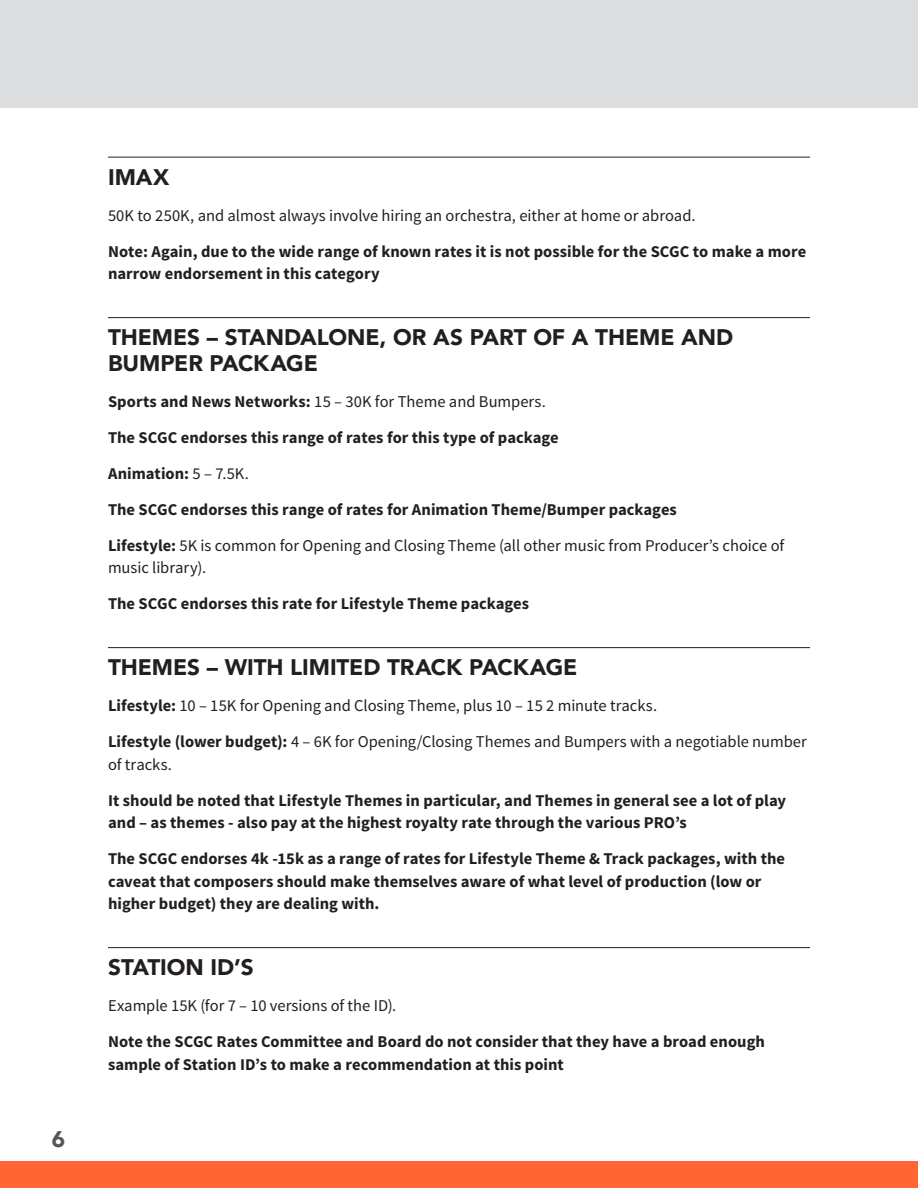
<style>
.page{position:relative;width:918px;height:1188px;background:#fff}
.page>*{position:absolute;margin:0;border:0;box-sizing:border-box;transform-origin:0 0}
.t1{font:900 22.5px/25.5px "Avenir";letter-spacing:-.005em;color:#231f20}
.t2{font:900 22.5px "Avenir";color:#555}
.Normal-endorse_copy{font:700 16.5px/22.5px "Source Sans Pro";color:#231f20}
.t3{font:16.5px/22.5px "Source Sans Pro";color:#231f20}
.s1{font-weight:700}
.s2{font-weight:400}
</style>
<div class="page">
<div style="left:0;top:1161px;width:918px;height:27px;background:#f63"></div>
<div style="left:0;top:0;width:918px;height:108px;background:#dcdddf"></div>
<hr style="left:108px;top:157px;width:702px;height:1px;background:#231f20">
<hr style="left:108px;top:317px;width:702px;height:1px;background:#231f20">
<hr style="left:108px;top:647px;width:702px;height:1px;background:#231f20">
<hr style="left:108px;top:947px;width:702px;height:1px;background:#231f20">
<h1 class="t2" style="left:52px;top:1120px;width:15px">6</h1>
<p class="t1" style="left:108px;top:163px;width:63px">IMAX</p>
<p class="t3" style="left:108px;top:204px;width:589px">50K to 250K, and almost always involve hiring an orchestra, either at home or abroad.</p>
<p class="Normal-endorse_copy" style="left:108px;top:240px;width:700px">Note: Again, due to the wide range of known rates it is not possible for the SCGC to make a more narrow endorsement in this category</p>
<p class="t1" style="left:108px;top:324px;width:627px">THEMES – STANDALONE, OR AS PART OF A THEME AND<br>BUMPER PACKAGE</p>
<p class="t3" style="left:108px;top:390px;width:439px"><span class="s1">Sports and News Networks:</span> 15 – 30K for Theme and Bumpers.</p>
<p class="Normal-endorse_copy" style="left:108px;top:426px;width:452px">The SCGC endorses this range of rates for this type of package</p>
<p class="Normal-endorse_copy" style="left:108px;top:462px;width:143px">Animation: <span class="s2">5 – 7.5K.</span></p>
<p class="Normal-endorse_copy" style="left:108px;top:498px;width:570px">The SCGC endorses this range of rates for Animation Theme/Bumper packages</p>
<p class="t3" style="left:108px;top:534px;width:678px"><span class="s1">Lifestyle:</span> 5K is common for Opening and Closing Theme (all other music from Producer’s choice of music library).</p>
<p class="Normal-endorse_copy" style="left:108px;top:593px;width:423px">The SCGC endorses this rate for Lifestyle Theme packages</p>
<p class="t1" style="left:108px;top:654px;width:471px">THEMES – WITH LIMITED TRACK PACKAGE</p>
<p class="t3" style="left:108px;top:695px;width:551px"><span class="s1">Lifestyle:</span> 10 – 15K for Opening and Closing Theme, plus 10 – 15 2 minute tracks.</p>
<p class="t3" style="left:108px;top:731px;width:700px"><span class="s1">Lifestyle (lower budget):</span> 4 – 6K for Opening/Closing Themes and Bumpers with a negotiable number of tracks.</p>
<p class="Normal-endorse_copy" style="left:108px;top:789px;width:680px">It should be noted that Lifestyle Themes in particular, and Themes in general see a lot of play and – as themes - also pay at the highest royalty rate through the various PRO’s</p>
<p class="Normal-endorse_copy" style="left:108px;top:848px;width:679px">The SCGC endorses 4k -15k as a range of rates for Lifestyle Theme &amp; Track packages, with the caveat that composers should make themselves aware of what level of production (low or higher budget) they are dealing with.</p>
<p class="t1" style="left:108px;top:954px;width:147px">STATION ID’S</p>
<p class="t3" style="left:108px;top:995px;width:290px">Example 15K (for 7 – 10 versions of the ID).</p>
<p class="Normal-endorse_copy" style="left:108px;top:1031px;width:658px">Note the SCGC Rates Committee and Board do not consider that they have a broad enough sample of Station ID’s to make a recommendation at this point</p>
</div>
